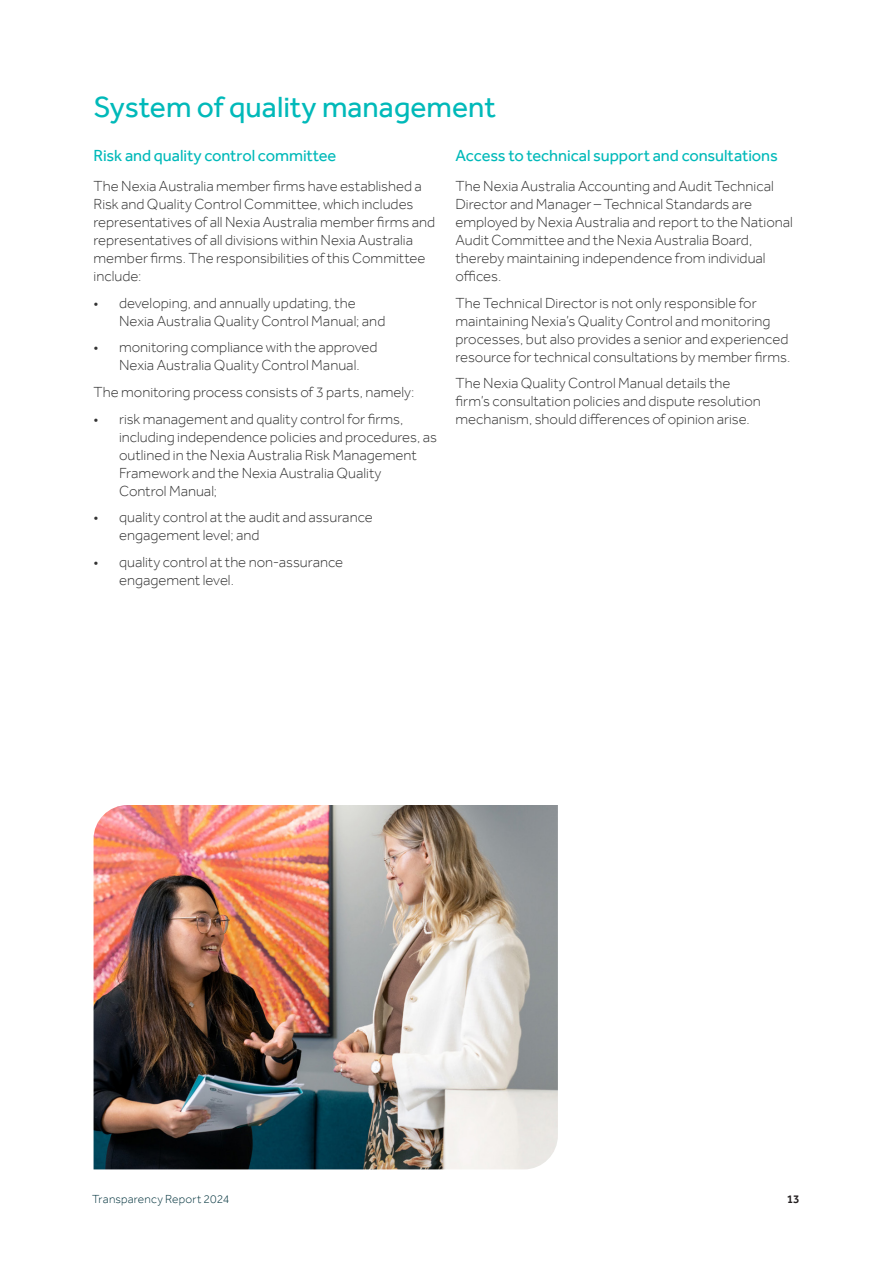
<style>
.page{position:relative;width:893px;height:1263px;background:#fff}
.page>*{position:absolute;margin:0;border:0;box-sizing:border-box;transform-origin:0 0}
.Heading___34pt_auto{font:30px "Effra";color:#00b9b9}
.Body_Text_-_10pt_auto{font:16.5px "Effra";letter-spacing:-.005em;color:#00b9b9}
.Body_Text_-_10pt_auto-2{font:300 15px/18px "Effra";color:#333}
.t1{font:300 12px "Effra";letter-spacing:.015em;color:#00323c}
.t2{font:500 12px "Effra";color:#231f20}
</style>
<div class="page">
<img style="left:94px;top:805px;width:464px;height:364px">
<p class="Heading___34pt_auto" style="left:94px;top:89px;width:404px">System of quality management</p>
<p class="Body_Text_-_10pt_auto" style="left:94px;top:145px;width:244px">Risk and quality control committee</p>
<p class="Body_Text_-_10pt_auto-2" style="left:94px;top:177px;width:343px">The Nexia Australia member firms have established a Risk and Quality Control Committee, which includes representatives of all Nexia Australia member firms and representatives of all divisions within Nexia Australia member firms. The responsibilities of this Committee include:</p>
<p class="Body_Text_-_10pt_auto-2" style="left:119px;top:294px;width:268px;text-indent:-26px">• developing, and annually updating, the<br>Nexia Australia Quality Control Manual; and</p>
<p class="Body_Text_-_10pt_auto-2" style="left:94px;top:338px;width:286px;text-align:center">• monitoring compliance with the approved<br>Nexia Australia Quality Control Manual.</p>
<p class="Body_Text_-_10pt_auto-2" style="left:94px;top:383px;width:322px">The monitoring process consists of 3 parts, namely:</p>
<p class="Body_Text_-_10pt_auto-2" style="left:119px;top:409px;width:319px;text-indent:-26px">• risk management and quality control for firms, including independence policies and procedures, as outlined in the Nexia Australia Risk Management Framework and the Nexia Australia Quality<br>Control Manual;</p>
<p class="Body_Text_-_10pt_auto-2" style="left:119px;top:508px;width:255px;text-indent:-26px">• quality control at the audit and assurance engagement level; and</p>
<p class="Body_Text_-_10pt_auto-2" style="left:119px;top:552px;width:226px;text-indent:-26px">• quality control at the non-assurance engagement level.</p>
<p class="Body_Text_-_10pt_auto" style="left:455px;top:145px;width:324px">Access to technical support and consultations</p>
<p class="Body_Text_-_10pt_auto-2" style="left:455px;top:177px;width:339px">The Nexia Australia Accounting and Audit Technical Director and Manager – Technical Standards are employed by Nexia Australia and report to the National Audit Committee and the Nexia Australia Board, thereby maintaining independence from individual offices.</p>
<p class="Body_Text_-_10pt_auto-2" style="left:455px;top:294px;width:336px">The Technical Director is not only responsible for maintaining Nexia’s Quality Control and monitoring processes, but also provides a senior and experienced resource for technical consultations by member firms.</p>
<p class="Body_Text_-_10pt_auto-2" style="left:455px;top:374px;width:307px">The Nexia Quality Control Manual details the firm’s consultation policies and dispute resolution mechanism, should differences of opinion arise.</p>
<p class="t1" style="left:92px;top:1192px;width:139px">Transparency Report 2024</p>
<p class="t2" style="left:787px;top:1192px;width:15px">13</p>
</div>
